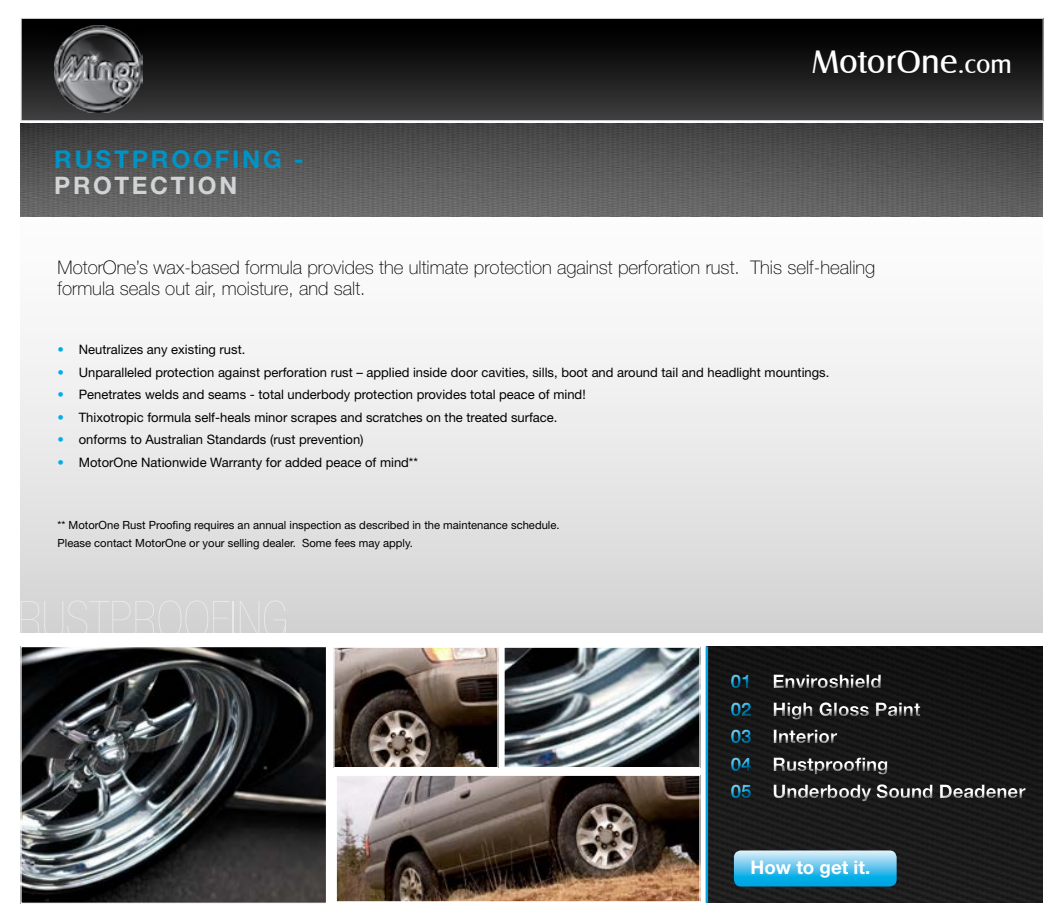
<style>
.page{position:relative;width:1063px;height:922px;background:#fff}
.page>*{position:absolute;margin:0;border:0;box-sizing:border-box;transform-origin:0 0}
.t1{font:33.5px "Castle T";color:#fff}
.t2{font:700 24.5px "Helvetica Neue";letter-spacing:.11em;color:#0094c6}
.t3{font:700 24.12px "Helvetica Neue";letter-spacing:.11em;color:#d1d3d4}
.t4{font:100 18.75px/21.2px "Helvetica Neue";color:#000}
.t5{font:700 18.75px/27.5px "Helvetica Neue";color:#fff}
.t6{font:13px "Helvetica Neue";color:#000}
.t7{font:11.25px/17.5px "Helvetica Neue";color:#000}
.s1{font-size:25.75px}
.s2{color:#00aeef}
.s3{color:#00a4e3}
</style>
<div class="page">
<img style="left:338px;top:776px;width:361px;height:124px">
<div style="left:336px;top:774px;width:365px;height:128px;border:1px solid #fff"></div>
<svg style="left:21px;top:216px;width:1022px;height:416px"></svg>
<img style="left:21px;top:123px;width:1022px;height:93px">
<div style="left:708px;top:646px;width:335px;height:256px;background:#1a1a1a"></div>
<div style="left:21px;top:18px;width:1022px;height:102px;background:linear-gradient(to bottom,#000,#3c3c3e)"></div>
<div style="left:21px;top:18px;width:1022px;height:103px;border:1px solid #d1d3d4"></div>
<hr style="left:706px;top:646px;width:2px;height:256px;background:#00a4e3">
<img style="left:22px;top:647px;width:303px;height:254px">
<div style="left:20px;top:645px;width:307px;height:258px;border:1px solid #fff"></div>
<img style="left:505px;top:648px;width:194px;height:118px">
<div style="left:503px;top:646px;width:198px;height:122px;border:1px solid #fff"></div>
<img style="left:335px;top:648px;width:162px;height:118px">
<div style="left:333px;top:646px;width:166px;height:122px;border:1px solid #fff"></div>
<svg style="left:734px;top:850px;width:163px;height:36px"></svg>
<div style="left:722px;top:665px;width:311px;height:142px;background:#141414"></div>
<div style="left:725px;top:668px;width:310px;height:142px;background:#000;opacity:.75"></div>
<img style="left:54px;top:25px;width:88px;height:88px">
<h2 class="t2" style="left:54px;top:144px;width:251px">rustproofing -</h2>
<h3 class="t3" style="left:54px;top:171px;width:184px">protection</h3>
<h1 class="t1" style="left:812px;top:43px;width:202px">MotorOne<span class="s1">.com</span></h1>
<h3 class="t4" style="left:58px;top:256px;width:819px">MotorOne’s wax-based formula provides the ultimate protection against perforation rust. This self-healing formula seals out air, moisture, and salt.</h3>
<p class="t6" style="left:58px;top:342px;width:189px"><span class="s2">•</span> Neutralizes any existing rust.</p>
<p class="t6" style="left:58px;top:364px;width:773px"><span class="s2">•</span> Unparalleled protection against perforation rust – applied inside door cavities, sills, boot and around tail and headlight mountings.</p>
<p class="t6" style="left:58px;top:387px;width:530px"><span class="s2">•</span> Penetrates welds and seams - total underbody protection provides total peace of mind!</p>
<p class="t6" style="left:58px;top:409px;width:501px"><span class="s2">•</span> Thixotropic formula self-heals minor scrapes and scratches on the treated surface.</p>
<p class="t6" style="left:58px;top:432px;width:308px"><span class="s2">•</span> onforms to Australian Standards (rust prevention)</p>
<p class="t6" style="left:58px;top:454px;width:362px"><span class="s2">•</span> MotorOne Nationwide Warranty for added peace of mind**</p>
<p class="t7" style="left:58px;top:516px;width:504px">** MotorOne Rust Proofing requires an annual inspection as described in the maintenance schedule.<br>Please contact MotorOne or your selling dealer. Some fees may apply.</p>
<h3 class="t5" style="left:731px;top:667px;width:296px"><span class="s3">01</span> Enviroshield<br><span class="s3">02</span> High Gloss Paint<br><span class="s3">03</span> Interior<br><span class="s3">04</span> Rustproofing<br><span class="s3">05</span> Underbody Sound Deadener</h3>
<h3 class="t5" style="left:751px;top:853px;width:121px">How to get it.</h3>
</div>
